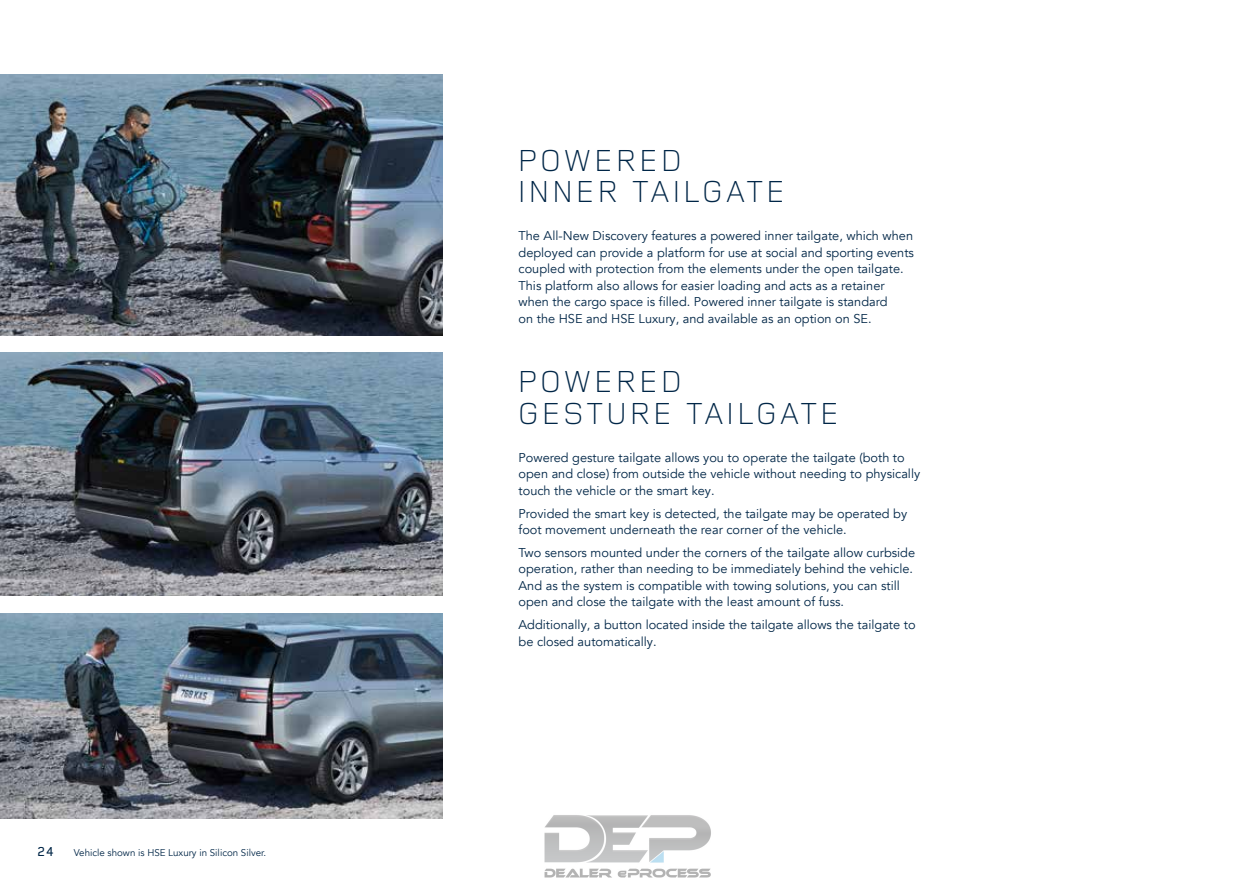
<style>
.page{position:relative;width:1255px;height:893px;background:#fff}
.page>*{position:absolute;margin:0;border:0;box-sizing:border-box;transform-origin:0 0}
.t1{font:300 31.5px/31.5px "Land Rover Wide";color:#002647}
.t2{font:500 13.5px "Land Rover Wide";color:#002647}
.t3{font:12.75px/16.5px "Avenir LT Com";color:#002647}
.t4{font:9.75px "Avenir LT Com";color:#002647}
</style>
<div class="page">
<img style="left:0;top:74px;width:443px;height:261px">
<img style="left:0;top:353px;width:443px;height:242px">
<img style="left:0;top:614px;width:443px;height:205px">
<img style="left:544px;top:815px;width:167px;height:63px">
<p class="t2" style="left:37px;top:842px;width:19px">24</p>
<p class="t4" style="left:74px;top:847px;width:194px">Vehicle shown is HSE Luxury in Silicon Silver.</p>
<h1 class="t1" style="left:516px;top:142px;width:271px">POWERED<br>INNER TAILGATE</h1>
<p class="t3" style="left:518px;top:228px;width:397px">The All-New Discovery features a powered inner tailgate, which when deployed can provide a platform for use at social and sporting events coupled with protection from the elements under the open tailgate.<br>This platform also allows for easier loading and acts as a retainer when the cargo space is filled. Powered inner tailgate is standard<br>on the HSE and HSE Luxury, and available as an option on SE.</p>
<h1 class="t1" style="left:516px;top:364px;width:325px">POWERED<br>GESTURE TAILGATE</h1>
<p class="t3" style="left:518px;top:449px;width:403px">Powered gesture tailgate allows you to operate the tailgate (both to open and close) from outside the vehicle without needing to physically touch the vehicle or the smart key.</p>
<p class="t3" style="left:518px;top:505px;width:390px">Provided the smart key is detected, the tailgate may be operated by foot movement underneath the rear corner of the vehicle.</p>
<p class="t3" style="left:518px;top:544px;width:398px">Two sensors mounted under the corners of the tailgate allow curbside operation, rather than needing to be immediately behind the vehicle.<br>And as the system is compatible with towing solutions, you can still open and close the tailgate with the least amount of fuss.</p>
<p class="t3" style="left:518px;top:617px;width:398px">Additionally, a button located inside the tailgate allows the tailgate to be closed automatically.</p>
</div>
